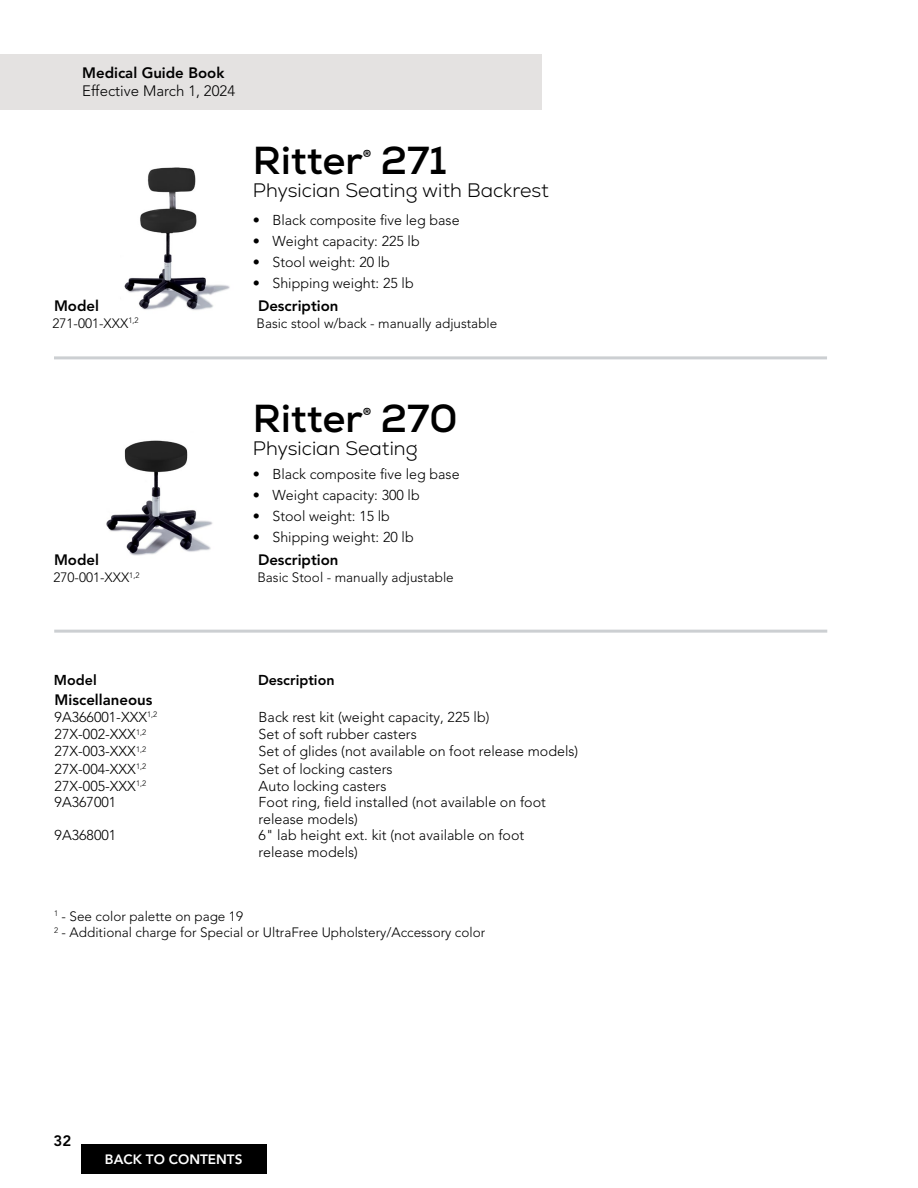
<style>
.page{position:relative;width:918px;height:1188px;background:#fff}
.page>*{position:absolute;margin:0;border:0;box-sizing:border-box;transform-origin:0 0}
.t1{font:700 39px "Nexa";color:#000}
.t2{font:300 19.5px "Nexa";color:#000}
.t3{font:800 15px "Avenir LT Pro";color:#000}
.t4{font:300 15px "Avenir LT Pro";color:#000}
.t5{font:300 14.25px/16.5px "Avenir LT Pro";color:#000}
.t6{font:800 14.25px "Avenir LT Pro";color:#000}
.t7{font:300 13.5px/16.5px "Avenir LT Pro";color:#000}
.t8{font:800 13.5px "Avenir LT Pro";color:#fff}
</style>
<div class="page">
<div style="left:81px;top:1144px;width:185px;height:30px;background:#000"></div>
<div style="left:0;top:54px;width:541px;height:55px;background:#e4e2e1"></div>
<img style="left:124px;top:167px;width:106px;height:143px">
<img style="left:106px;top:440px;width:107px;height:116px">
<hr style="left:54px;top:356px;width:773px;height:3px;background:#cccfd2">
<hr style="left:54px;top:630px;width:773px;height:3px;background:#cccfd2">
<p class="t3" style="left:82px;top:64px;width:144px">Medical Guide Book</p>
<p class="t4" style="left:82px;top:82px;width:154px">Effective March 1, 2024</p>
<h1 class="t1" style="left:253px;top:136px;width:195px">Ritter<sup>®</sup> 271</h1>
<h2 class="t2" style="left:253px;top:179px;width:298px">Physician Seating with Backrest</h2>
<p class="t5" style="left:253px;top:212px;width:208px">• Black composite five leg base</p>
<p class="t5" style="left:253px;top:233px;width:168px">• Weight capacity: 225 lb</p>
<p class="t5" style="left:253px;top:254px;width:139px">• Stool weight: 20 lb</p>
<p class="t5" style="left:253px;top:275px;width:162px">• Shipping weight: 25 lb</p>
<p class="t3" style="left:54px;top:297px;width:46px">Model</p>
<p class="t3" style="left:258px;top:297px;width:82px">Description</p>
<p class="t7" style="left:52px;top:315px;width:88px">271-001-XXX<sup>1,2</sup></p>
<p class="t7" style="left:256px;top:315px;width:242px">Basic stool w/back - manually adjustable</p>
<h1 class="t1" style="left:253px;top:394px;width:206px">Ritter<sup>®</sup> 270</h1>
<h2 class="t2" style="left:253px;top:437px;width:166px">Physician Seating</h2>
<p class="t5" style="left:253px;top:465px;width:208px">• Black composite five leg base</p>
<p class="t5" style="left:253px;top:487px;width:168px">• Weight capacity: 300 lb</p>
<p class="t5" style="left:253px;top:508px;width:139px">• Stool weight: 15 lb</p>
<p class="t5" style="left:253px;top:529px;width:162px">• Shipping weight: 20 lb</p>
<p class="t3" style="left:54px;top:551px;width:46px">Model</p>
<p class="t3" style="left:258px;top:551px;width:82px">Description</p>
<p class="t7" style="left:53px;top:569px;width:88px">270-001-XXX<sup>1,2</sup></p>
<p class="t7" style="left:257px;top:569px;width:198px">Basic Stool - manually adjustable</p>
<p class="t6" style="left:54px;top:671px;width:44px">Model</p>
<p class="t6" style="left:258px;top:671px;width:78px">Description</p>
<p class="t3" style="left:55px;top:691px;width:99px">Miscellaneous</p>
<p class="t5" style="left:55px;top:709px;width:104px">9A366001-XXX<sup>1,2</sup></p>
<p class="t5" style="left:259px;top:709px;width:232px">Back rest kit (weight capacity, 225 lb)</p>
<p class="t5" style="left:55px;top:726px;width:93px">27X-002-XXX<sup>1,2</sup></p>
<p class="t5" style="left:259px;top:726px;width:160px">Set of soft rubber casters</p>
<p class="t5" style="left:55px;top:743px;width:93px">27X-003-XXX<sup>1,2</sup></p>
<p class="t5" style="left:259px;top:743px;width:321px">Set of glides (not available on foot release models)</p>
<p class="t5" style="left:55px;top:761px;width:93px">27X-004-XXX<sup>1,2</sup></p>
<p class="t5" style="left:259px;top:761px;width:135px">Set of locking casters</p>
<p class="t5" style="left:55px;top:778px;width:93px">27X-005-XXX<sup>1,2</sup></p>
<p class="t5" style="left:259px;top:778px;width:129px">Auto locking casters</p>
<p class="t5" style="left:55px;top:794px;width:63px">9A367001</p>
<p class="t5" style="left:259px;top:794px;width:289px">Foot ring, field installed (not available on foot release models)</p>
<p class="t5" style="left:55px;top:827px;width:63px">9A368001</p>
<p class="t5" style="left:259px;top:827px;width:267px">6" lab height ext. kit (not available on foot release models)</p>
<p class="t7" style="left:54px;top:908px;width:433px"><sup>1</sup> - See color palette on page 19<br><sup>2</sup> - Additional charge for Special or UltraFree Upholstery/Accessory color</p>
<p class="t3" style="left:54px;top:1132px;width:19px">32</p>
<p class="t8" style="left:105px;top:1152px;width:139px">BACK TO CONTENTS</p>
</div>
